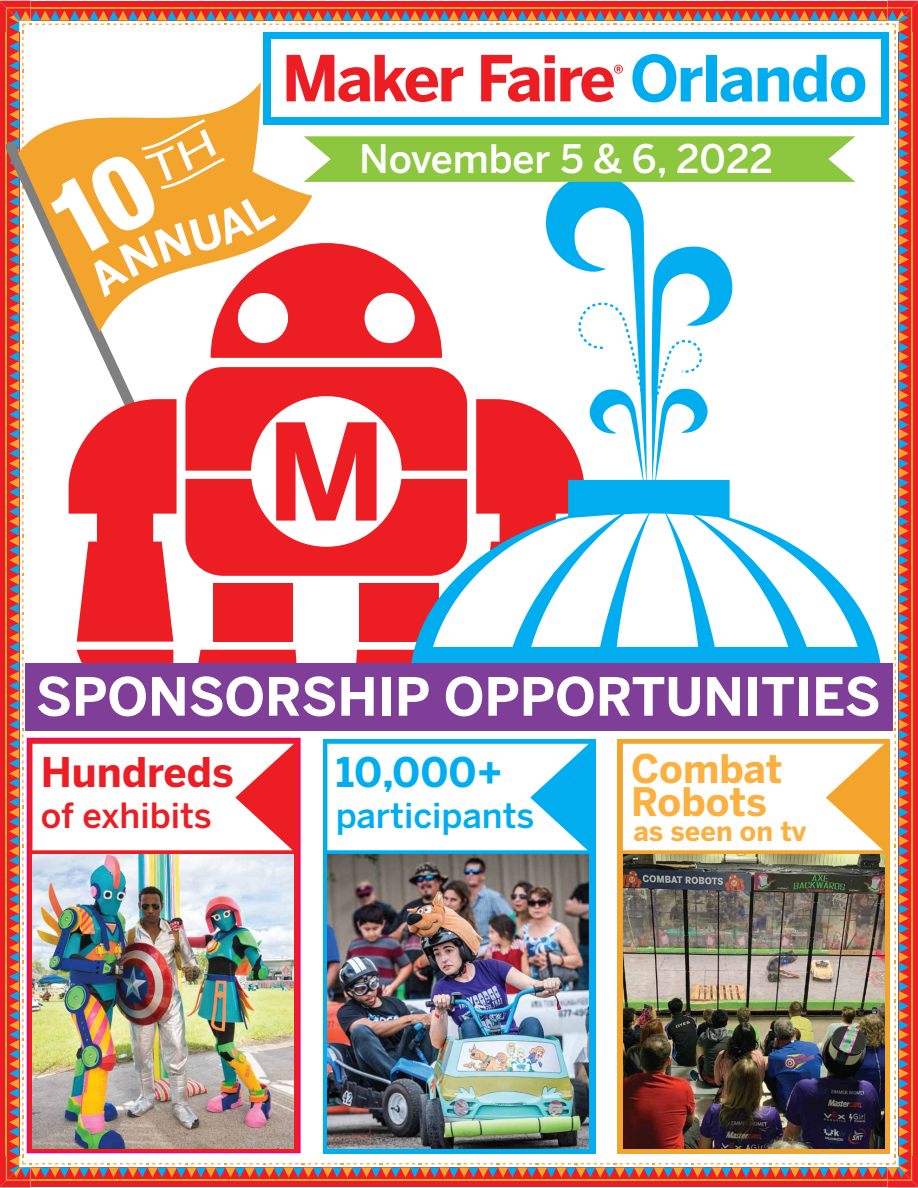
<style>
.page{position:relative;width:918px;height:1188px;background:#fff}
.page>*{position:absolute;margin:0;border:0;box-sizing:border-box;transform-origin:0 0}
.t1{font:700 63.15px "Benton Sans";letter-spacing:-.025em;color:#00aeef}
.t2{font:700 40.5px "Benton Sans";color:#ed1d24}
.t3{font:700 40.5px "Benton Sans";color:#00aeef}
.t4{font:500 39px "Benton Sans";color:#fff}
.t5{font:700 39px/33px "Benton Sans";color:#fbb040}
.t6{font:500 34.5px "Benton Sans";color:#00aeef}
.t7{font:500 34.5px "Benton Sans";color:#ed1d24}
.t8{font:700 27px "Benton Sans";color:#fbb040}
</style>
<div class="page">
<img style="left:0;top:1px;width:918px;height:1186px">
<h1 class="t1" style="left:630px;top:41px;width:239px">Orlando</h1>
<p class="t4" style="left:359px;top:136px;width:416px">November 5 &amp; 6, 2022</p>
<p class="t2" style="left:41px;top:748px;width:194px">Hundreds</p>
<p class="t7" style="left:41px;top:794px;width:173px">of exhibits</p>
<p class="t3" style="left:336px;top:748px;width:169px">10,000+</p>
<p class="t6" style="left:336px;top:794px;width:200px">participants</p>
<p class="t5" style="left:631px;top:751px;width:153px">Combat<br>Robots</p>
<p class="t8" style="left:633px;top:815px;width:175px">as seen on tv</p>
</div>
